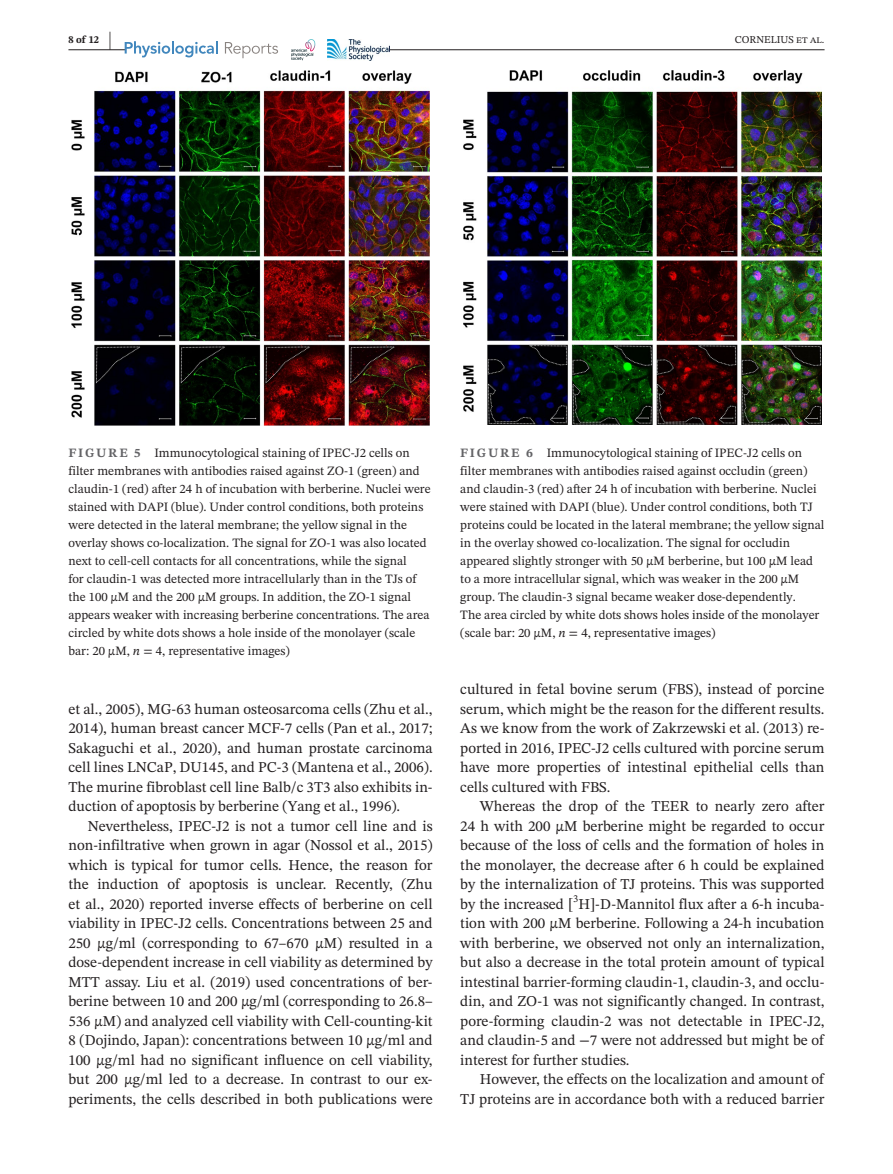
<style>
.page{position:relative;width:893px;height:1174px;background:#fff}
.page>*{position:absolute;margin:0;border:0;box-sizing:border-box;transform-origin:0 0}
.t1{font:15px/19.5px "STIX Two Text";color:#231f20;text-align:justify}
.t2{font:12.75px/18px "STIX Two Text";color:#231f20}
.t3{font:10.5px "STIX Two Text";color:#231f20}
.t4{font:700 10.5px "STIX Two Text";color:#231f20}
.s1{font-size:21px}
.s2{font-weight:700;color:#636366}
.s3{font-style:italic}
</style>
<div class="page">
<hr style="left:68px;top:49px;width:756px;height:1px;background:#231f20">
<div style="left:125px;top:39px;width:264px;height:21px;background:#fff"></div>
<svg style="left:291px;top:39px;width:24px;height:21px"></svg>
<img style="left:328px;top:39px;width:61px;height:21px">
<svg style="left:125px;top:41px;width:93px;height:16px"></svg>
<svg style="left:225px;top:42px;width:53px;height:16px"></svg>
<div style="left:68px;top:70px;width:365px;height:355px;background:linear-gradient(to bottom,#fff,#fff)"></div>
<img style="left:72px;top:70px;width:357px;height:355px">
<img style="left:464px;top:70px;width:357px;height:355px">
<p class="t4" style="left:68px;top:32px;width:44px">8 of 12 <span class="s1">|</span></p>
<p class="t3" style="left:735px;top:32px;width:91px">CORNELIUS et al.</p>
<p class="t2" style="left:68px;top:444px;width:364px"><span class="s2">FIGURE 5</span> Immunocytological staining of IPEC-J2 cells on filter membranes with antibodies raised against ZO-1 (green) and claudin-1 (red) after 24 h of incubation with berberine. Nuclei were stained with DAPI (blue). Under control conditions, both proteins were detected in the lateral membrane; the yellow signal in the overlay shows co-localization. The signal for ZO-1 was also located next to cell-cell contacts for all concentrations, while the signal<br>for claudin-1 was detected more intracellularly than in the TJs of the 100 µM and the 200 µM groups. In addition, the ZO-1 signal appears weaker with increasing berberine concentrations. The area circled by white dots shows a hole inside of the monolayer (scale bar: 20 µM, <span class="s3">n</span> = 4, representative images)</p>
<p class="t2" style="left:460px;top:444px;width:366px"><span class="s2">FIGURE 6</span> Immunocytological staining of IPEC-J2 cells on filter membranes with antibodies raised against occludin (green) and claudin-3 (red) after 24 h of incubation with berberine. Nuclei were stained with DAPI (blue). Under control conditions, both TJ proteins could be located in the lateral membrane; the yellow signal in the overlay showed co-localization. The signal for occludin appeared slightly stronger with 50 µM berberine, but 100 µM lead to a more intracellular signal, which was weaker in the 200 µM group. The claudin-3 signal became weaker dose-dependently.<br>The area circled by white dots shows holes inside of the monolayer (scale bar: 20 µM, <span class="s3">n</span> = 4, representative images)</p>
<p class="t1" style="left:68px;top:699px;width:366px">et al., 2005), MG-63 human osteosarcoma cells (Zhu et al., 2014), human breast cancer MCF-7 cells (Pan et al., 2017; Sakaguchi et al., 2020), and human prostate carcinoma cell lines LNCaP, DU145, and PC-3 (Mantena et al., 2006).<br>The murine fibroblast cell line Balb/c 3T3 also exhibits in&shy;duction of apoptosis by berberine (Yang et al., 1996).</p>
<p class="t1" style="left:68px;top:816px;width:366px;text-indent:20px">Nevertheless, IPEC-J2 is not a tumor cell line and is non-infiltrative when grown in agar (Nossol et al., 2015) which is typical for tumor cells. Hence, the reason for the induction of apoptosis is unclear. Recently, (Zhu et al., 2020) reported inverse effects of berberine on cell viability in IPEC-J2 cells. Concentrations between 25 and 250 µg/ml (corresponding to 67–670 µM) resulted in a dose-dependent increase in cell viability as determined by MTT assay. Liu et al. (2019) used concentrations of ber&shy;berine between 10 and 200 µg/ml (corresponding to 26.8– 536 µM) and analyzed cell viability with Cell-counting-kit 8 (Dojindo, Japan): concentrations between 10 µg/ml and 100 µg/ml had no significant influence on cell viability, but 200 µg/ml led to a decrease. In contrast to our ex&shy;periments, the cells described in both publications were</p>
<p class="t1" style="left:460px;top:679px;width:366px">cultured in fetal bovine serum (FBS), instead of porcine serum, which might be the reason for the different results.<br>As we know from the work of Zakrzewski et al. (2013) re&shy;ported in 2016, IPEC-J2 cells cultured with porcine serum have more properties of intestinal epithelial cells than cells cultured with FBS.</p>
<p class="t1" style="left:460px;top:796px;width:366px;text-indent:20px">Whereas the drop of the TEER to nearly zero after 24 h with 200 µM berberine might be regarded to occur because of the loss of cells and the formation of holes in the monolayer, the decrease after 6 h could be explained by the internalization of TJ proteins. This was supported by the increased [<sup>3</sup>H]-D-Mannitol flux after a 6-h incuba&shy;tion with 200 µM berberine. Following a 24-h incubation with berberine, we observed not only an internalization, but also a decrease in the total protein amount of typical intestinal barrier-forming claudin-1, claudin-3, and occlu&shy;din, and ZO-1 was not significantly changed. In contrast, pore-forming claudin-2 was not detectable in IPEC-J2, and claudin-5 and −7 were not addressed but might be of interest for further studies.</p>
<p class="t1" style="left:460px;top:1069px;width:366px;text-align:right">However, the effects on the localization and amount of<br>TJ proteins are in accordance both with a reduced barrier</p>
</div>
